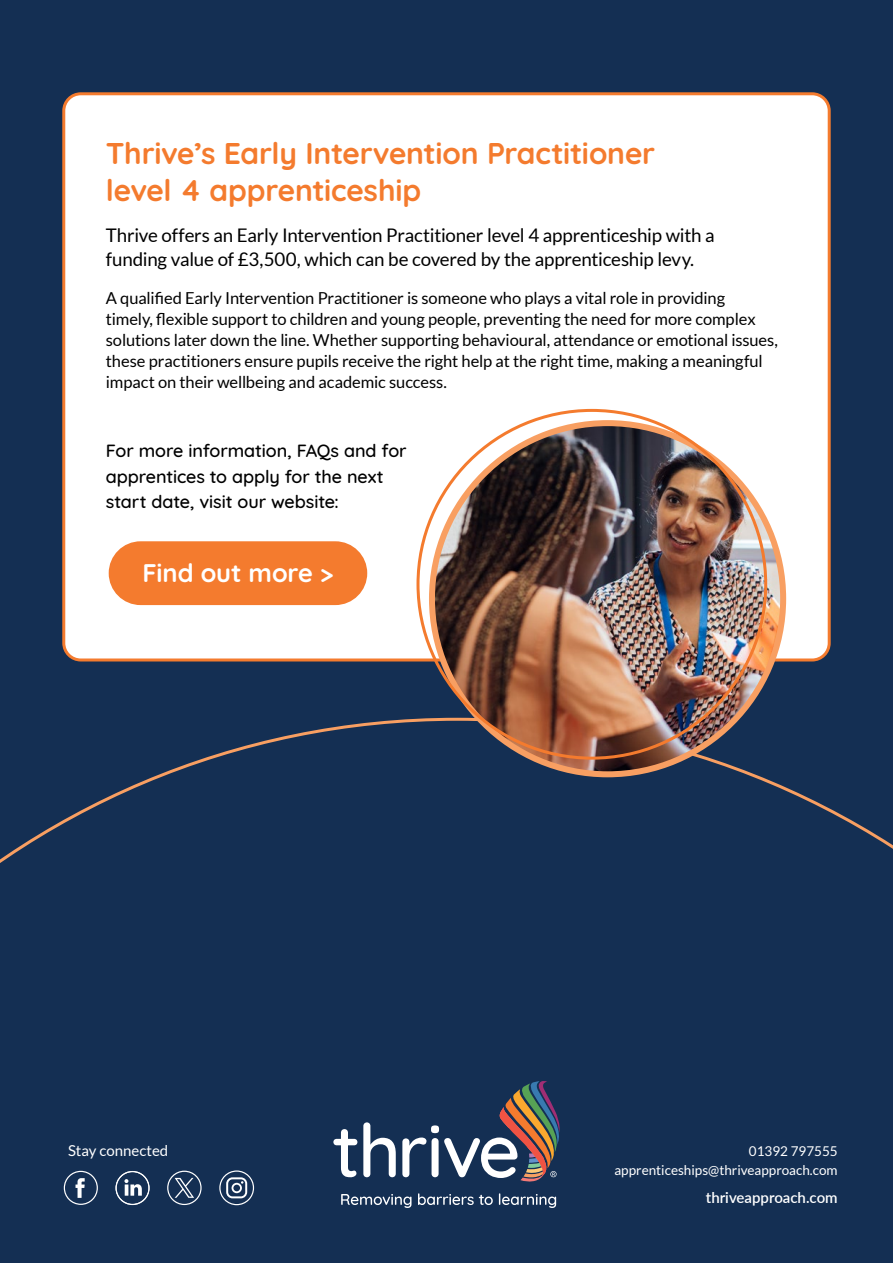
<style>
.page{position:relative;width:893px;height:1263px;background:#142f53}
.page>*{position:absolute;margin:0;border:0;box-sizing:border-box;transform-origin:0 0}
.t1{font:700 30px/37.5px "Quicksand";letter-spacing:-.01em;color:#f47b2e}
.t2{font:700 25.5px "Quicksand";letter-spacing:-.005em;color:#fff}
.t3{font:18.75px/24px "Lato";letter-spacing:-.015em;color:#000}
.t4{font:500 18px/25.5px "Quicksand";letter-spacing:-.005em;color:#000}
.t5{font:16.5px/21px "Lato";letter-spacing:-.005em;color:#000}
.t6{font:600 15px "Lato";color:#fff}
.t7{font:15px "Lato";color:#fff}
.t8{font:13.5px/19.5px "Lato";color:#fff;text-align:right}
</style>
<div class="page">
<div style="left:64px;top:94px;width:765px;height:566px;background:#fff;border-radius:17px"></div>
<div style="left:62px;top:92px;width:769px;height:569px;border:3px solid #f47b2e;border-radius:17px"></div>
<svg style="left:0;top:718px;width:893px;height:488px"></svg>
<img style="left:432px;top:423px;width:351px;height:351px;border-radius:176px">
<svg style="left:333px;top:1129px;width:24px;height:48px"></svg>
<svg style="left:363px;top:1122px;width:33px;height:55px"></svg>
<svg style="left:402px;top:1081px;width:158px;height:101px"></svg>
<svg style="left:341px;top:1193px;width:215px;height:15px"></svg>
<div style="left:109px;top:541px;width:258px;height:64px;background:#f47b2e;border-radius:32px"></div>
<div style="left:116px;top:1171px;width:33px;height:33px;border:1px solid #fff;border-radius:50%"></div>
<svg style="left:124px;top:1179px;width:18px;height:17px"></svg>
<div style="left:115px;top:1171px;width:35px;height:34px;border:1px solid #fff;border-radius:50%"></div>
<svg style="left:226px;top:1177px;width:21px;height:21px"></svg>
<div style="left:219px;top:1170px;width:35px;height:35px;border:1px solid #fff;border-radius:50%"></div>
<svg style="left:76px;top:1178px;width:9px;height:20px"></svg>
<div style="left:64px;top:1171px;width:34px;height:34px;border:1px solid #fff;border-radius:50%"></div>
<svg style="left:175px;top:1178px;width:19px;height:20px"></svg>
<div style="left:167px;top:1171px;width:35px;height:34px;border:1px solid #fff;border-radius:50%"></div>
<h1 class="t1" style="left:106px;top:131px;width:551px">Thrive’s Early Intervention Practitioner level 4 apprenticeship</h1>
<p class="t3" style="left:106px;top:223px;width:610px">Thrive offers an Early Intervention Practitioner level 4 apprenticeship with a funding value of £3,500, which can be covered by the apprenticeship levy.</p>
<p class="t5" style="left:106px;top:288px;width:674px">A qualified Early Intervention Practitioner is someone who plays a vital role in providing<br>timely, flexible support to children and young people, preventing the need for more complex solutions later down the line. Whether supporting behavioural, attendance or emotional issues, these practitioners ensure pupils receive the right help at the right time, making a meaningful impact on their wellbeing and academic success.</p>
<p class="t4" style="left:106px;top:436px;width:302px">For more information, FAQs and for apprentices to apply for the next start date, visit our website:</p>
<h2 class="t2" style="left:143px;top:553px;width:192px">Find out more &gt;</h2>
<p class="t7" style="left:68px;top:1142px;width:102px">Stay connected</p>
<p class="t8" style="left:614px;top:1141px;width:225px">01392 797555 apprenticeships@thriveapproach.com</p>
<p class="t6" style="left:706px;top:1187px;width:133px">thriveapproach.com</p>
</div>
